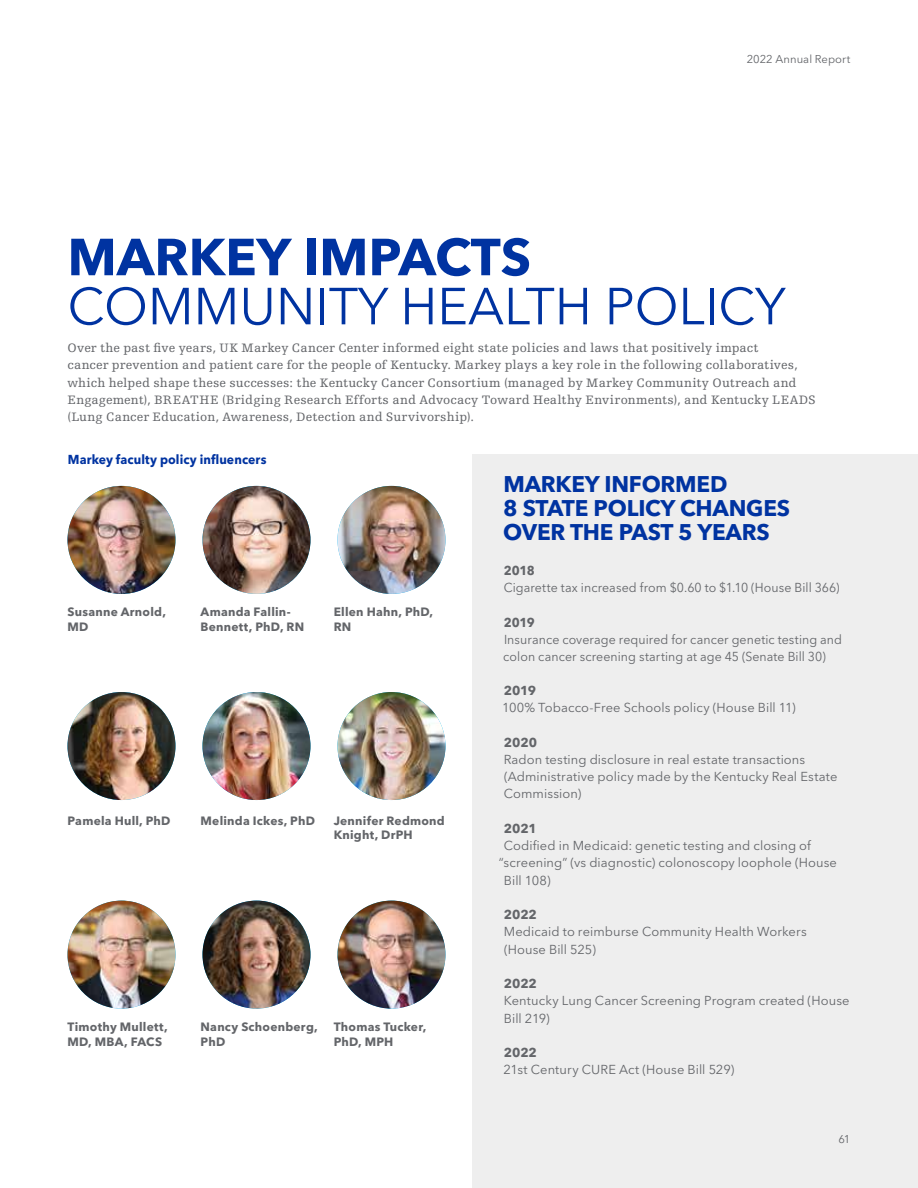
<style>
.page{position:relative;width:918px;height:1188px;background:#fff}
.page>*{position:absolute;margin:0;border:0;box-sizing:border-box;transform-origin:0 0}
.t1{font:51.6px "Avenir Next LT Pro";color:#0033a1}
.t2{font:700 51.6px "Avenir Next LT Pro";color:#0033a1}
.t3{font:700 22.5px/24px "Avenir Next LT Pro";letter-spacing:-.01em;color:#0033a1}
.t4{font:12.9px/17.2px "Egyptienne FLT Std";letter-spacing:.01em;color:#636569}
.t5{font:12.9px/17.2px "Avenir Next LT Pro";letter-spacing:.005em;color:#636569}
.t6{font:12.9px/17.2px "Avenir Next LT Pro";letter-spacing:.005em;color:#636569;scale:.96 1}
.t7{font:700 12.9px "Avenir Next LT Pro";letter-spacing:.01em;color:#0033a1;scale:.95 1}
.t8{font:700 12.9px "Avenir Next LT Pro";letter-spacing:-.005em;color:#636569}
.t9{font:700 12.9px "Avenir Next LT Pro";letter-spacing:-.005em;color:#636569;scale:.96 1}
.t10{font:700 12px/14.4px "Avenir Next LT Pro";letter-spacing:.02em;color:#636569}
.t11{font:11.25px "Avenir Next LT Pro";letter-spacing:.005em;color:#636569}
</style>
<div class="page">
<div style="left:472px;top:455px;width:446px;height:733px;background:#eee"></div>
<img style="left:68px;top:486px;width:108px;height:108px;border-radius:54px">
<img style="left:68px;top:692px;width:108px;height:108px;border-radius:54px">
<img style="left:68px;top:901px;width:108px;height:108px;border-radius:54px">
<img style="left:202px;top:486px;width:108px;height:108px;border-radius:54px">
<img style="left:202px;top:692px;width:108px;height:108px;border-radius:54px">
<img style="left:202px;top:901px;width:108px;height:108px;border-radius:54px">
<img style="left:338px;top:486px;width:108px;height:108px;border-radius:54px">
<img style="left:338px;top:692px;width:108px;height:108px;border-radius:54px">
<img style="left:338px;top:901px;width:108px;height:108px;border-radius:54px">
<p class="t11" style="left:747px;top:52px;width:105px">2022 Annual Report</p>
<h1 class="t2" style="left:68px;top:226px;width:465px">MARKEY IMPACTS</h1>
<h1 class="t1" style="left:68px;top:276px;width:720px">COMMUNITY HEALTH POLICY</h1>
<p class="t4" style="left:68px;top:339px;width:750px">Over the past five years, UK Markey Cancer Center informed eight state policies and laws that positively impact<br>cancer prevention and patient care for the people of Kentucky. Markey plays a key role in the following collaboratives, which helped shape these successes: the Kentucky Cancer Consortium (managed by Markey Community Outreach and Engagement), BREATHE (Bridging Research Efforts and Advocacy Toward Healthy Environments), and Kentucky LEADS (Lung Cancer Education, Awareness, Detection and Survivorship).</p>
<p class="t7" style="left:68px;top:452px;width:211px">Markey faculty policy influencers</p>
<p class="t10" style="left:68px;top:605px;width:100px">Susanne Arnold,<br>MD</p>
<p class="t10" style="left:201px;top:605px;width:105px">Amanda Fallin-<br>Bennett, PhD, RN</p>
<p class="t10" style="left:334px;top:605px;width:101px">Ellen Hahn, PhD,<br>RN</p>
<p class="t10" style="left:67px;top:813px;width:105px">Pamela Hull, PhD</p>
<p class="t10" style="left:201px;top:813px;width:116px">Melinda Ickes, PhD</p>
<p class="t10" style="left:334px;top:813px;width:113px">Jennifer Redmond<br>Knight, DrPH</p>
<p class="t10" style="left:67px;top:1020px;width:102px">Timothy Mullett,<br>MD, MBA, FACS</p>
<p class="t10" style="left:201px;top:1020px;width:119px">Nancy Schoenberg,<br>PhD</p>
<p class="t10" style="left:334px;top:1020px;width:94px">Thomas Tucker,<br>PhD, MPH</p>
<h2 class="t3" style="left:503px;top:471px;width:288px">MARKEY INFORMED<br>8 STATE POLICY CHANGES<br>OVER THE PAST 5 YEARS</h2>
<p class="t9" style="left:504px;top:562px;width:34px">2018</p>
<p class="t6" style="left:504px;top:579px;width:351px">Cigarette tax increased from $0.60 to $1.10 (House Bill 366)</p>
<p class="t9" style="left:504px;top:614px;width:34px">2019</p>
<p class="t6" style="left:503px;top:631px;width:354px">Insurance coverage required for cancer genetic testing and colon cancer screening starting at age 45 (Senate Bill 30)</p>
<p class="t8" style="left:504px;top:682px;width:34px">2019</p>
<p class="t5" style="left:502px;top:699px;width:295px">100% Tobacco-Free Schools policy (House Bill 11)</p>
<p class="t8" style="left:504px;top:734px;width:35px">2020</p>
<p class="t5" style="left:504px;top:751px;width:335px">Radon testing disclosure in real estate transactions (Administrative policy made by the Kentucky Real Estate<br>Commission)</p>
<p class="t8" style="left:504px;top:820px;width:35px">2021</p>
<p class="t5" style="left:504px;top:837px;width:309px">Codified in Medicaid: genetic testing and closing of</p>
<p class="t5" style="left:499px;top:854px;width:340px">“screening” (vs diagnostic) colonoscopy loophole (House</p>
<p class="t5" style="left:504px;top:871px;width:48px">Bill 108)</p>
<p class="t8" style="left:504px;top:907px;width:35px">2022</p>
<p class="t5" style="left:504px;top:923px;width:304px">Medicaid to reimburse Community Health Workers (House Bill 525)</p>
<p class="t8" style="left:504px;top:976px;width:35px">2022</p>
<p class="t5" style="left:504px;top:992px;width:347px">Kentucky Lung Cancer Screening Program created (House<br>Bill 219)</p>
<p class="t8" style="left:504px;top:1045px;width:35px">2022</p>
<p class="t5" style="left:503px;top:1061px;width:232px">21st Century CURE Act (House Bill 529)</p>
<p class="t11" style="left:838px;top:1132px;width:14px">61</p>
</div>
